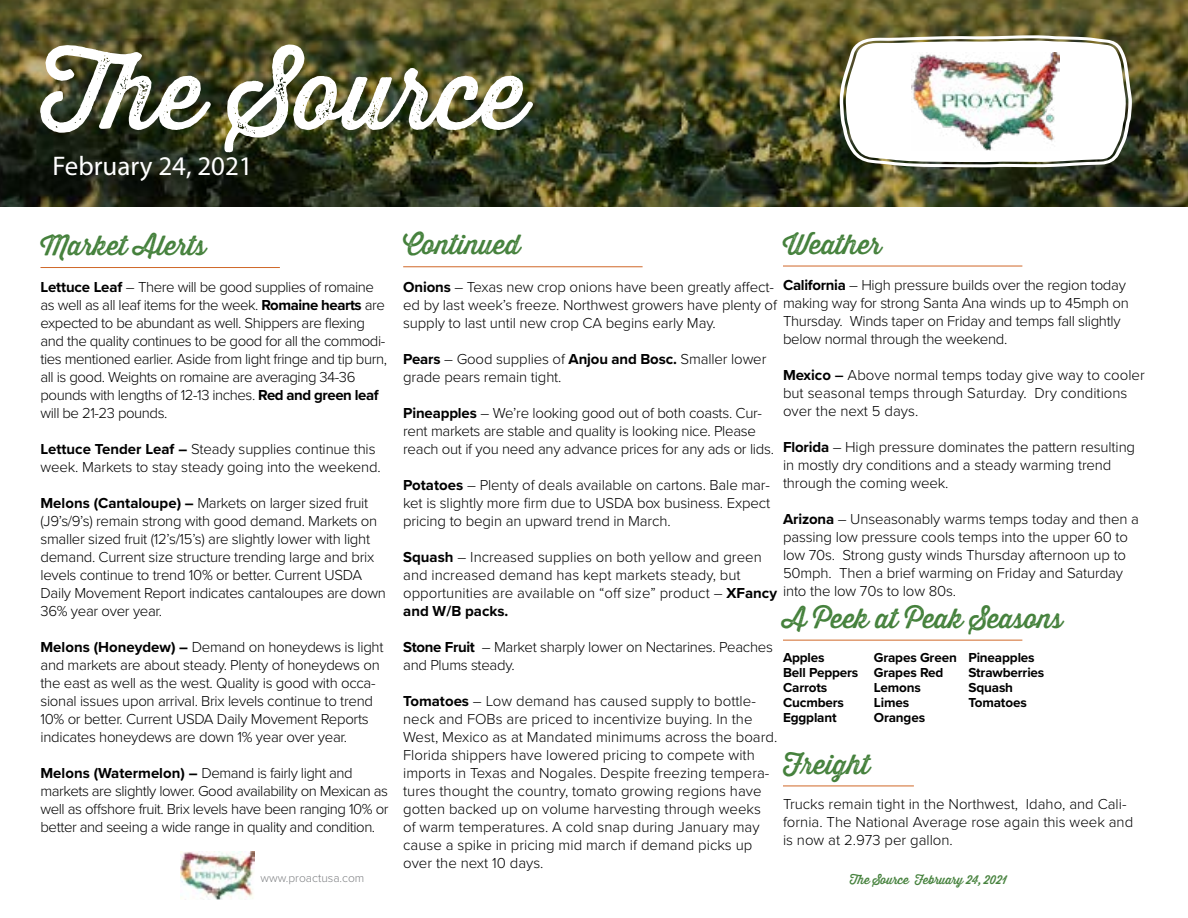
<style>
.page{position:relative;width:1188px;height:918px;background:#fff}
.page>*{position:absolute;margin:0;border:0;box-sizing:border-box;transform-origin:0 0}
.t1{font:99px "Thirsty Rough Reg One";color:#fff}
.t2{font:27px "Thirsty Rough Reg One";color:#45813c}
.t3{font:27px "Myriad Pro";color:#fff}
.t4{font:300 15px/18px "Proxima Nova";letter-spacing:-.02em;color:#000}
.t5{font:300 15px/18px "Proxima Nova";color:#000}
.t6{font:700 13.5px/15px "Proxima Nova";letter-spacing:-.01em;color:#000}
.t7{font:12px "Thirsty Rough Reg One";color:#45813c}
.t8{font:300 12px "Proxima Nova";color:#808285}
.s1{font-weight:700}
.s2{font-weight:600}
</style>
<div class="page">
<img style="left:0;top:0;width:1188px;height:207px">
<svg style="left:840px;top:35px;width:292px;height:132px"></svg>
<img style="left:181px;top:851px;width:73px;height:49px">
<hr style="left:40px;top:267px;width:240px;height:1px;background:#d06828">
<img style="left:912px;top:52px;width:148px;height:99px">
<hr style="left:783px;top:266px;width:239px;height:1px;background:#d06828">
<hr style="left:403px;top:266px;width:240px;height:1px;background:#d06828">
<hr style="left:783px;top:640px;width:239px;height:1px;background:#d06828">
<hr style="left:783px;top:786px;width:131px;height:1px;background:#d06828">
<h1 class="t1" style="left:40px;top:20px;width:488px">The Source</h1>
<h2 class="t3" style="left:53px;top:149px;width:202px">February 24, 2021</h2>
<h2 class="t2" style="left:40px;top:226px;width:167px">Market Alerts</h2>
<p class="t4" style="left:40px;top:277px;width:348px"><span class="s1">Lettuce Leaf</span> – There will be good supplies of romaine as well as all leaf items for the week. <span class="s1">Romaine hearts</span> are expected to be abundant as well. Shippers are flexing and the quality continues to be good for all the commodi&shy;ties mentioned earlier. Aside from light fringe and tip burn, all is good. Weights on romaine are averaging 34-36 pounds with lengths of 12-13 inches. <span class="s1">Red and green leaf </span>will be 21-23 pounds.</p>
<p class="t4" style="left:40px;top:439px;width:342px"><span class="s1">Lettuce Tender Leaf –</span> Steady supplies continue this week. Markets to stay steady going into the weekend.</p>
<p class="t4" style="left:40px;top:493px;width:347px"><span class="s1">Melons (Cantaloupe) –</span> Markets on larger sized fruit (J9’s/9’s) remain strong with good demand. Markets on smaller sized fruit (12’s/15’s) are slightly lower with light demand. Current size structure trending large and brix levels continue to trend 10% or better. Current USDA Daily Movement Report indicates cantaloupes are down 36% year over year.</p>
<p class="t4" style="left:40px;top:637px;width:345px"><span class="s1">Melons (Honeydew) –</span> Demand on honeydews is light and markets are about steady. Plenty of honeydews on the east as well as the west. Quality is good with occa&shy;sional issues upon arrival. Brix levels continue to trend 10% or better. Current USDA Daily Movement Reports indicates honeydews are down 1% year over year.</p>
<p class="t4" style="left:40px;top:763px;width:350px"><span class="s1">Melons (Watermelon) –</span> Demand is fairly light and markets are slightly lower. Good availability on Mexican as well as offshore fruit. Brix levels have been ranging 10% or better and seeing a wide range in quality and condition.</p>
<h2 class="t2" style="left:403px;top:225px;width:119px">Continued</h2>
<h2 class="t2" style="left:783px;top:225px;width:100px">Weather</h2>
<p class="t4" style="left:783px;top:275px;width:347px"><span class="s1">California</span> – High pressure builds over the region today making way for strong Santa Ana winds up to 45mph on Thursday. Winds taper on Friday and temps fall slightly below normal through the weekend.</p>
<p class="t5" style="left:783px;top:365px;width:363px"><span class="s1">Mexico</span> <span class="s2">–</span> Above normal temps today give way to cooler but seasonal temps through Saturday. Dry conditions over the next 5 days.</p>
<p class="t4" style="left:783px;top:437px;width:354px"><span class="s1">Florida</span> – High pressure dominates the pattern resulting in mostly dry conditions and a steady warming trend through the coming week.</p>
<p class="t4" style="left:783px;top:509px;width:357px"><span class="s1">Arizona</span> – Unseasonably warms temps today and then a passing low pressure cools temps into the upper 60 to low 70s. Strong gusty winds Thursday afternoon up to 50mph. Then a brief warming on Friday and Saturday into the low 70s to low 80s.</p>
<p class="t4" style="left:403px;top:277px;width:375px"><span class="s1">Onions</span> – Texas new crop onions have been greatly affect&shy;ed by last week’s freeze. Northwest growers have plenty of supply to last until new crop CA begins early May.</p>
<p class="t4" style="left:403px;top:349px;width:365px"><span class="s1">Pears</span> – Good supplies of <span class="s1">Anjou and Bosc.</span> Smaller lower grade pears remain tight.</p>
<p class="t4" style="left:403px;top:403px;width:372px"><span class="s1">Pineapples</span> – We’re looking good out of both coasts. Cur&shy;rent markets are stable and quality is looking nice. Please reach out if you need any advance prices for any ads or lids.</p>
<p class="t4" style="left:403px;top:475px;width:369px;text-align:justify"><span class="s1">Potatoes</span> – Plenty of deals available on cartons. Bale mar&shy;ket is slightly more firm due to USDA box business. Expect pricing to begin an upward trend in March.</p>
<p class="t5" style="left:403px;top:547px;width:375px"><span class="s1">Squash</span> – Increased supplies on both yellow and green and increased demand has kept markets steady, but opportunities are available on “off size” product – <span class="s1">XFancy and W/B packs.</span></p>
<p class="t4" style="left:403px;top:637px;width:371px"><span class="s1">Stone Fruit</span> – Market sharply lower on Nectarines. Peaches and Plums steady.</p>
<p class="t5" style="left:403px;top:691px;width:376px"><span class="s1">Tomatoes</span> – Low demand has caused supply to bottle&shy;neck and FOBs are priced to incentivize buying. In the West, Mexico as at Mandated minimums across the board.<br>Florida shippers have lowered pricing to compete with imports in Texas and Nogales. Despite freezing tempera&shy;tures thought the country, tomato growing regions have gotten backed up on volume harvesting through weeks<br>of warm temperatures. A cold snap during January may cause a spike in pricing mid march if demand picks up over the next 10 days.</p>
<h2 class="t2" style="left:783px;top:599px;width:281px">A Peek at Peak Seasons</h2>
<p class="t6" style="left:783px;top:650px;width:77px">Apples<br>Bell Peppers<br>Carrots<br>Cucmbers<br>Eggplant</p>
<p class="t6" style="left:874px;top:650px;width:85px">Grapes Green<br>Grapes Red<br>Lemons<br>Limes<br>Oranges</p>
<p class="t6" style="left:968px;top:650px;width:78px">Pineapples<br>Strawberries<br>Squash<br>Tomatoes</p>
<h2 class="t2" style="left:783px;top:745px;width:88px">Freight</h2>
<p class="t5" style="left:783px;top:795px;width:352px">Trucks remain tight in the Northwest, Idaho, and Cali&shy;fornia. The National Average rose again this week and is now at 2.973 per gallon.</p>
<p class="t8" style="left:260px;top:869px;width:105px">www.proactusa.com</p>
<p class="t7" style="left:850px;top:871px;width:159px">The Source February 24, 2021</p>
</div>
